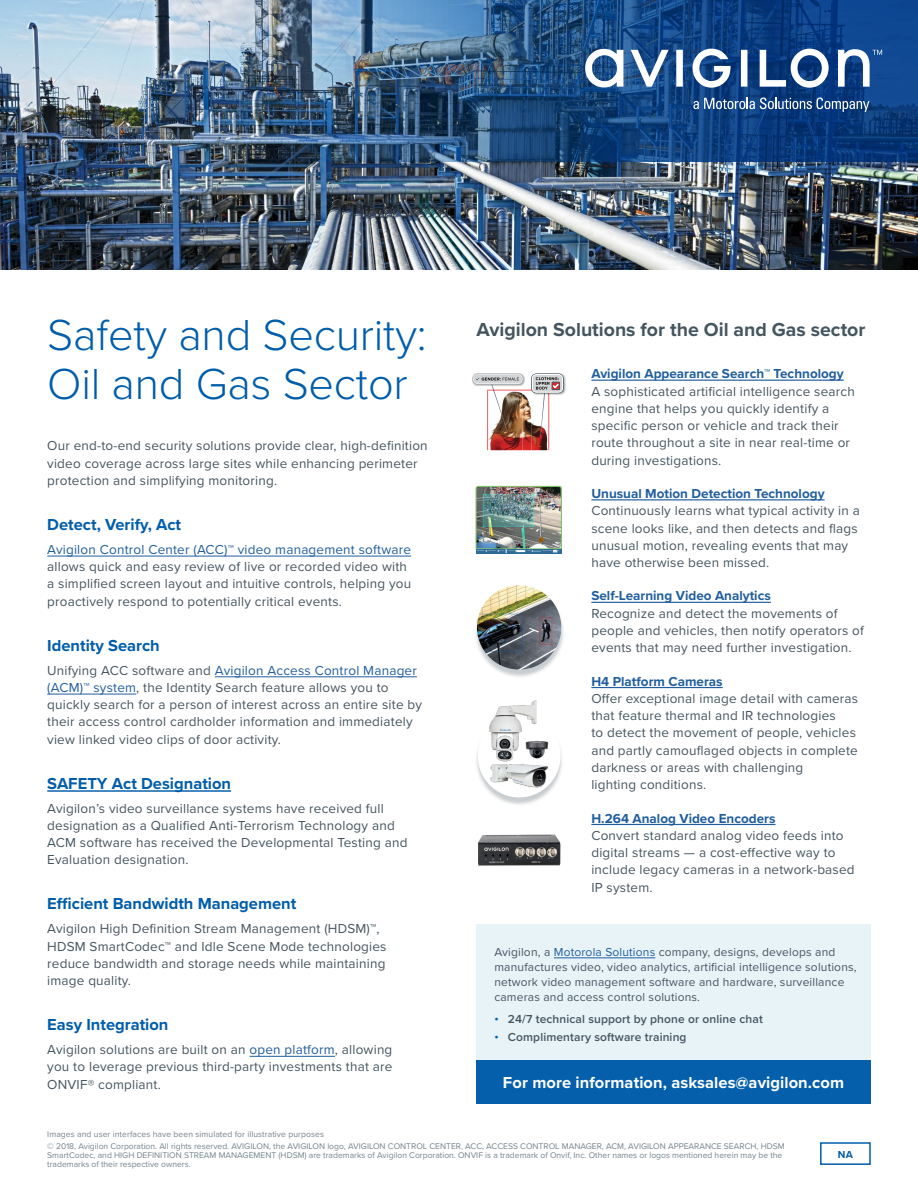
<style>
.page{position:relative;width:918px;height:1188px;background:#fff}
.page>*{position:absolute;margin:0;border:0;box-sizing:border-box;transform-origin:0 0}
.t1{font:300 45px/49.5px "Proxima Nova";letter-spacing:-.005em;color:#005daa}
.t2{font:700 19.5px "Proxima Nova";color:#455560}
.t3{font:700 16.5px "Proxima Nova";color:#005daa}
.t4{font:700 16.5px "Proxima Nova";letter-spacing:.005em;color:#fff}
.t5{font:13.5px/17.2px "Proxima Nova";letter-spacing:.015em;color:#455560}
.t6{font:700 13.5px "Proxima Nova";color:#215e9e}
.t7{font:13.5px "Proxima Nova";letter-spacing:.015em;color:#215e9e}
.t8{font:12px/15px "Proxima Nova";letter-spacing:.015em;color:#455560}
.t9{font:600 12px "Proxima Nova";letter-spacing:.01em;color:#455560}
.t10{font:700 10.5px "Proxima Nova";color:#005daa}
.t11{font:8.55px/12.3px "Proxima Nova";color:#74838e}
.s1{color:#215e9e}
.s2{color:#005daa}
</style>
<div class="page">
<img style="left:0;top:162px;width:918px;height:108px">
<hr style="left:47px;top:556px;width:364px;height:1px;background:#215e9e">
<hr style="left:215px;top:676px;width:202px;height:1px;background:#215e9e">
<hr style="left:47px;top:694px;width:89px;height:1px;background:#215e9e">
<hr style="left:47px;top:790px;width:184px;height:2px;background:#005daa">
<hr style="left:250px;top:1056px;width:85px;height:1px;background:#215e9e">
<img style="left:0;top:0;width:918px;height:162px">
<svg style="left:585px;top:49px;width:297px;height:39px"></svg>
<svg style="left:693px;top:98px;width:176px;height:14px;background:#476c9e"></svg>
<hr style="left:591px;top:380px;width:253px;height:1px;background:#215e9e">
<hr style="left:591px;top:499px;width:234px;height:1px;background:#215e9e">
<hr style="left:591px;top:602px;width:180px;height:1px;background:#215e9e">
<hr style="left:591px;top:687px;width:132px;height:1px;background:#215e9e">
<hr style="left:591px;top:824px;width:185px;height:1px;background:#215e9e">
<div style="left:476px;top:924px;width:395px;height:156px;background:#e8f3f8"></div>
<div style="left:476px;top:1061px;width:395px;height:43px;background:#065fab"></div>
<hr style="left:554px;top:958px;width:101px;height:1px;background:#215e9e">
<div style="left:820px;top:1142px;width:51px;height:23px;border:2px solid #005daa"></div>
<img style="left:472px;top:373px;width:50px;height:10px">
<img style="left:534px;top:373px;width:32px;height:21px">
<img style="left:473px;top:374px;width:90px;height:76px">
<div style="left:474px;top:587px;width:91px;height:91px;background:#455560;opacity:.3"></div>
<img style="left:477px;top:585px;width:84px;height:85px;border-radius:42px">
<img style="left:478px;top:834px;width:83px;height:32px">
<div style="left:474px;top:716px;width:90px;height:90px;background:#455560;opacity:.3"></div>
<div style="left:478px;top:715px;width:83px;height:82px;background:#fff;border-radius:50%"></div>
<img style="left:482px;top:700px;width:58px;height:58px">
<img style="left:484px;top:758px;width:70px;height:36px">
<img style="left:522px;top:738px;width:30px;height:24px">
<img style="left:476px;top:486px;width:86px;height:67px">
<h1 class="t1" style="left:47px;top:308px;width:381px">Safety and Security:<br>Oil and Gas Sector</h1>
<p class="t5" style="left:47px;top:437px;width:382px">Our end-to-end security solutions provide clear, high-definition video coverage across large sites while enhancing perimeter protection and simplifying monitoring.</p>
<p class="t3" style="left:47px;top:512px;width:135px">Detect, Verify, Act</p>
<p class="t7" style="left:47px;top:539px;width:365px">Avigilon Control Center (ACC)™ video management software</p>
<p class="t5" style="left:47px;top:557px;width:366px">allows quick and easy review of live or recorded video with a simplified screen layout and intuitive controls, helping you proactively respond to potentially critical events.</p>
<p class="t3" style="left:47px;top:633px;width:114px">Identity Search</p>
<p class="t5" style="left:47px;top:661px;width:376px">Unifying ACC software and <span class="s1">Avigilon Access Control Manager (ACM)™ system</span>, the Identity Search feature allows you to quickly search for a person of interest across an entire site by their access control cardholder information and immediately view linked video clips of door activity.</p>
<p class="t3" style="left:47px;top:771px;width:185px">SAFETY Act Designation</p>
<p class="t5" style="left:47px;top:799px;width:362px">Avigilon’s video surveillance systems have received full designation as a Qualified Anti-Terrorism Technology and ACM software has received the Developmental Testing and Evaluation designation.</p>
<p class="t3" style="left:47px;top:892px;width:251px">Efficient Bandwidth Management</p>
<p class="t5" style="left:47px;top:920px;width:341px">Avigilon High Definition Stream Management (HDSM)™, HDSM SmartCodec™ and Idle Scene Mode technologies reduce bandwidth and storage needs while maintaining image quality.</p>
<p class="t3" style="left:47px;top:1012px;width:123px">Easy Integration</p>
<p class="t5" style="left:47px;top:1040px;width:347px;text-align:justify">Avigilon solutions are built on an <span class="s1">open platform</span>, allowing you to leverage previous third-party investments that are ONVIF® compliant.</p>
<h2 class="t2" style="left:477px;top:315px;width:390px">Avigilon Solutions for the Oil and Gas sector</h2>
<p class="t6" style="left:591px;top:364px;width:254px">Avigilon Appearance Search™ Technology</p>
<p class="t5" style="left:591px;top:382px;width:265px">A sophisticated artificial intelligence search engine that helps you quickly identify a specific person or vehicle and track their route throughout a site in near real-time or during investigations.</p>
<p class="t6" style="left:591px;top:483px;width:235px">Unusual Motion Detection Technology</p>
<p class="t5" style="left:591px;top:502px;width:270px">Continuously learns what typical activity in a scene looks like, and then detects and flags unusual motion, revealing events that may have otherwise been missed.</p>
<p class="t6" style="left:591px;top:586px;width:181px">Self-Learning Video Analytics</p>
<p class="t5" style="left:591px;top:604px;width:274px">Recognize and detect the movements of people and vehicles, then notify operators of events that may need further investigation.</p>
<p class="t6" style="left:591px;top:671px;width:133px">H4 Platform Cameras</p>
<p class="t5" style="left:591px;top:689px;width:268px">Offer exceptional image detail with cameras that feature thermal and IR technologies<br>to detect the movement of people, vehicles and partly camouflaged objects in complete darkness or areas with challenging<br>lighting conditions.</p>
<p class="t6" style="left:591px;top:808px;width:186px">H.264 Analog Video Encoders</p>
<p class="t5" style="left:591px;top:826px;width:265px">Convert standard analog video feeds into digital streams — a cost-effective way to include legacy cameras in a network-based IP system.</p>
<p class="t8" style="left:494px;top:944px;width:364px">Avigilon, a <span class="s1">Motorola Solutions</span> company, designs, develops and manufactures video, video analytics, artificial intelligence solutions, network video management software and hardware, surveillance cameras and access control solutions.</p>
<p class="t9" style="left:494px;top:1011px;width:270px"><span class="s2">•</span> 24/7 technical support by phone or online chat</p>
<p class="t9" style="left:494px;top:1028px;width:194px"><span class="s2">•</span> Complimentary software training</p>
<p class="t4" style="left:503px;top:1070px;width:343px">For more information, asksales@avigilon.com</p>
<p class="t11" style="left:47px;top:1127px;width:739px">Images and user interfaces have been simulated for illustrative purposes<br>© 2018, Avigilon Corporation. All rights reserved. AVIGILON, the AVIGILON logo, AVIGILON CONTROL CENTER, ACC, ACCESS CONTROL MANAGER, ACM, AVIGILON APPEARANCE SEARCH, HDSM</p>
<p class="t11" style="left:47px;top:1150px;width:737px;line-height:9px">SmartCodec, and HIGH DEFINITION STREAM MANAGEMENT (HDSM) are trademarks of Avigilon Corporation. ONVIF is a trademark of Onvif, Inc. Other names or logos mentioned herein may be the trademarks of their respective owners.</p>
<p class="t10" style="left:838px;top:1146px;width:17px">NA</p>
</div>
